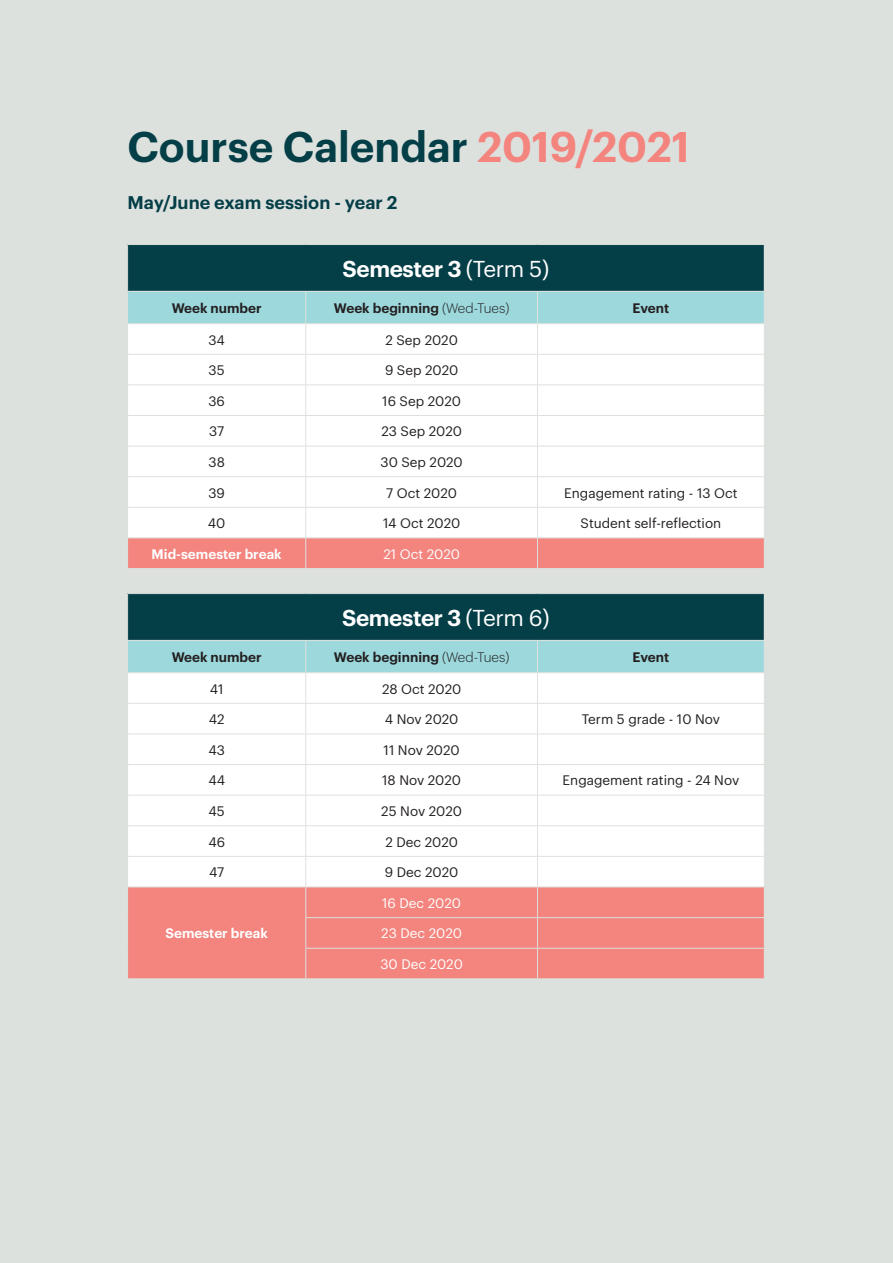
<style>
.page{position:relative;width:893px;height:1263px;background:#dde1de}
.page>*{position:absolute;margin:0;border:0;box-sizing:border-box;transform-origin:0 0}
._15pt_question_title{font:600 42px "Graphik";color:#043e47}
._12pt_body_text{font:600 22.5px "Graphik";letter-spacing:-.02em;color:#fff}
._12pt_body_text-2{font:600 18px "Graphik";color:#043e47}
._12pt_body_text-3{font:13.5px "Graphik";color:#231f20}
._12pt_body_text-4{font:600 13.5px "Graphik";color:#231f20}
._12pt_body_text-5{font:13.5px "Graphik";color:#fff}
._12pt_body_text-6{font:600 13.5px "Graphik";color:#fff}
.s1{color:#f3847e}
.s2{font-weight:400}
.s3{font-weight:300}
</style>
<div class="page">
<div style="left:128px;top:245px;width:636px;height:46px;background:#043e47"></div>
<div style="left:128px;top:292px;width:636px;height:31px;background:#9cd8dc"></div>
<div style="left:128px;top:324px;width:636px;height:183px;background:#fff"></div>
<hr style="left:305px;top:292px;width:1px;height:31px;background:#dde1de">
<hr style="left:537px;top:292px;width:1px;height:31px;background:#dde1de">
<hr style="left:305px;top:324px;width:1px;height:30px;background:#dde1de">
<hr style="left:537px;top:324px;width:1px;height:30px;background:#dde1de">
<hr style="left:127px;top:354px;width:179px;height:1px;background:#dde1de">
<hr style="left:306px;top:354px;width:231px;height:1px;background:#dde1de">
<svg style="left:305px;top:355px;width:1px;height:29px"></svg>
<hr style="left:537px;top:354px;width:228px;height:1px;background:#dde1de">
<svg style="left:537px;top:355px;width:1px;height:29px"></svg>
<hr style="left:127px;top:384px;width:179px;height:1px;background:#dde1de">
<hr style="left:306px;top:384px;width:231px;height:1px;background:#dde1de">
<hr style="left:305px;top:385px;width:1px;height:30px;background:#dde1de">
<hr style="left:537px;top:384px;width:228px;height:1px;background:#dde1de">
<hr style="left:537px;top:385px;width:1px;height:30px;background:#dde1de">
<hr style="left:127px;top:415px;width:179px;height:1px;background:#dde1de">
<hr style="left:306px;top:415px;width:231px;height:1px;background:#dde1de">
<hr style="left:305px;top:416px;width:1px;height:30px;background:#dde1de">
<hr style="left:537px;top:415px;width:228px;height:1px;background:#dde1de">
<hr style="left:537px;top:416px;width:1px;height:30px;background:#dde1de">
<hr style="left:127px;top:446px;width:179px;height:1px;background:#dde1de">
<hr style="left:306px;top:446px;width:231px;height:1px;background:#dde1de">
<hr style="left:305px;top:446px;width:1px;height:30px;background:#dde1de">
<hr style="left:537px;top:446px;width:228px;height:1px;background:#dde1de">
<hr style="left:537px;top:446px;width:1px;height:30px;background:#dde1de">
<hr style="left:127px;top:476px;width:179px;height:1px;background:#dde1de">
<hr style="left:306px;top:476px;width:231px;height:1px;background:#dde1de">
<hr style="left:305px;top:477px;width:1px;height:30px;background:#dde1de">
<hr style="left:537px;top:476px;width:228px;height:1px;background:#dde1de">
<hr style="left:537px;top:477px;width:1px;height:30px;background:#dde1de">
<svg style="left:128px;top:508px;width:636px;height:60px;background:#f8c1be"></svg>
<hr style="left:127px;top:537px;width:179px;height:1px;background:#dde1de">
<hr style="left:306px;top:537px;width:231px;height:1px;background:#dde1de">
<hr style="left:305px;top:538px;width:1px;height:30px;background:#dde1de">
<hr style="left:537px;top:537px;width:228px;height:1px;background:#dde1de">
<hr style="left:537px;top:538px;width:1px;height:30px;background:#dde1de">
<div style="left:128px;top:594px;width:636px;height:46px;background:#043e47"></div>
<div style="left:128px;top:641px;width:636px;height:31px;background:#9cd8dc"></div>
<div style="left:128px;top:673px;width:636px;height:213px;background:#fff"></div>
<div style="left:128px;top:887px;width:636px;height:91px;background:#f3847e"></div>
<hr style="left:305px;top:641px;width:1px;height:31px;background:#dde1de">
<hr style="left:537px;top:641px;width:1px;height:31px;background:#dde1de">
<hr style="left:305px;top:673px;width:1px;height:30px;background:#dde1de">
<hr style="left:537px;top:673px;width:1px;height:30px;background:#dde1de">
<hr style="left:127px;top:703px;width:179px;height:1px;background:#dde1de">
<hr style="left:306px;top:703px;width:231px;height:1px;background:#dde1de">
<svg style="left:305px;top:704px;width:1px;height:29px"></svg>
<hr style="left:537px;top:703px;width:228px;height:1px;background:#dde1de">
<svg style="left:537px;top:704px;width:1px;height:29px"></svg>
<hr style="left:127px;top:733px;width:179px;height:1px;background:#dde1de">
<hr style="left:306px;top:733px;width:231px;height:1px;background:#dde1de">
<hr style="left:305px;top:734px;width:1px;height:30px;background:#dde1de">
<hr style="left:537px;top:733px;width:228px;height:1px;background:#dde1de">
<hr style="left:537px;top:734px;width:1px;height:30px;background:#dde1de">
<hr style="left:127px;top:764px;width:179px;height:1px;background:#dde1de">
<hr style="left:306px;top:764px;width:231px;height:1px;background:#dde1de">
<hr style="left:305px;top:765px;width:1px;height:30px;background:#dde1de">
<hr style="left:537px;top:764px;width:228px;height:1px;background:#dde1de">
<hr style="left:537px;top:765px;width:1px;height:30px;background:#dde1de">
<hr style="left:127px;top:795px;width:179px;height:1px;background:#dde1de">
<hr style="left:306px;top:795px;width:231px;height:1px;background:#dde1de">
<hr style="left:305px;top:795px;width:1px;height:30px;background:#dde1de">
<hr style="left:537px;top:795px;width:228px;height:1px;background:#dde1de">
<hr style="left:537px;top:795px;width:1px;height:30px;background:#dde1de">
<hr style="left:127px;top:825px;width:179px;height:1px;background:#dde1de">
<hr style="left:306px;top:825px;width:231px;height:1px;background:#dde1de">
<hr style="left:305px;top:826px;width:1px;height:30px;background:#dde1de">
<hr style="left:537px;top:825px;width:228px;height:1px;background:#dde1de">
<hr style="left:537px;top:826px;width:1px;height:30px;background:#dde1de">
<hr style="left:127px;top:856px;width:179px;height:1px;background:#dde1de">
<hr style="left:306px;top:856px;width:231px;height:1px;background:#dde1de">
<svg style="left:305px;top:857px;width:1px;height:29px"></svg>
<hr style="left:537px;top:856px;width:228px;height:1px;background:#dde1de">
<svg style="left:537px;top:857px;width:1px;height:29px"></svg>
<hr style="left:305px;top:887px;width:1px;height:30px;background:#dde1de">
<hr style="left:537px;top:887px;width:1px;height:30px;background:#dde1de">
<hr style="left:305px;top:917px;width:232px;height:1px;background:#dde1de">
<hr style="left:305px;top:918px;width:1px;height:30px;background:#dde1de">
<hr style="left:537px;top:917px;width:228px;height:1px;background:#dde1de">
<hr style="left:537px;top:918px;width:1px;height:30px;background:#dde1de">
<hr style="left:305px;top:948px;width:232px;height:1px;background:#dde1de">
<svg style="left:305px;top:949px;width:1px;height:29px"></svg>
<hr style="left:537px;top:948px;width:228px;height:1px;background:#dde1de">
<svg style="left:537px;top:949px;width:1px;height:29px"></svg>
<p class="_15pt_question_title" style="left:128px;top:115px;width:564px">Course Calendar <span class="s1">2019/2021</span></p>
<p class="_12pt_body_text-2" style="left:128px;top:189px;width:271px">May/June exam session - year 2</p>
<p class="_12pt_body_text" style="left:343px;top:252px;width:208px">Semester 3 <span class="s2">(Term 5)</span></p>
<p class="_12pt_body_text-4" style="left:172px;top:298px;width:91px">Week number</p>
<p class="_12pt_body_text-4" style="left:334px;top:298px;width:177px">Week beginning <span class="s3">(Wed-Tues)</span></p>
<p class="_12pt_body_text-4" style="left:633px;top:298px;width:38px">Event</p>
<p class="_12pt_body_text-3" style="left:208px;top:329px;width:18px">34</p>
<p class="_12pt_body_text-3" style="left:385px;top:329px;width:74px">2 Sep 2020</p>
<p class="_12pt_body_text-3" style="left:209px;top:360px;width:18px">35</p>
<p class="_12pt_body_text-3" style="left:385px;top:360px;width:75px">9 Sep 2020</p>
<p class="_12pt_body_text-3" style="left:208px;top:391px;width:18px">36</p>
<p class="_12pt_body_text-3" style="left:382px;top:391px;width:80px">16 Sep 2020</p>
<p class="_12pt_body_text-3" style="left:209px;top:421px;width:16px">37</p>
<p class="_12pt_body_text-3" style="left:381px;top:421px;width:82px">23 Sep 2020</p>
<p class="_12pt_body_text-3" style="left:208px;top:452px;width:18px">38</p>
<p class="_12pt_body_text-3" style="left:380px;top:452px;width:84px">30 Sep 2020</p>
<p class="_12pt_body_text-3" style="left:208px;top:482px;width:18px">39</p>
<p class="_12pt_body_text-3" style="left:386px;top:482px;width:72px">7 Oct 2020</p>
<p class="_12pt_body_text-3" style="left:564px;top:482px;width:175px">Engagement rating - 13 Oct</p>
<p class="_12pt_body_text-3" style="left:208px;top:513px;width:19px">40</p>
<p class="_12pt_body_text-3" style="left:383px;top:513px;width:79px">14 Oct 2020</p>
<p class="_12pt_body_text-3" style="left:581px;top:513px;width:142px">Student self-reflection</p>
<p class="_12pt_body_text-6" style="left:152px;top:543px;width:132px">Mid-semester break</p>
<p class="_12pt_body_text-5" style="left:383px;top:544px;width:78px">21 Oct 2020</p>
<p class="_12pt_body_text" style="left:342px;top:601px;width:209px">Semester 3 <span class="s2">(Term 6)</span></p>
<p class="_12pt_body_text-4" style="left:172px;top:647px;width:91px">Week number</p>
<p class="_12pt_body_text-4" style="left:334px;top:647px;width:177px">Week beginning <span class="s3">(Wed-Tues)</span></p>
<p class="_12pt_body_text-4" style="left:633px;top:647px;width:38px">Event</p>
<p class="_12pt_body_text-3" style="left:210px;top:678px;width:15px">41</p>
<p class="_12pt_body_text-3" style="left:382px;top:678px;width:81px">28 Oct 2020</p>
<p class="_12pt_body_text-3" style="left:209px;top:709px;width:17px">42</p>
<p class="_12pt_body_text-3" style="left:385px;top:709px;width:75px">4 Nov 2020</p>
<p class="_12pt_body_text-3" style="left:582px;top:709px;width:140px">Term 5 grade - 10 Nov</p>
<p class="_12pt_body_text-3" style="left:208px;top:740px;width:18px">43</p>
<p class="_12pt_body_text-3" style="left:384px;top:740px;width:78px">11 Nov 2020</p>
<p class="_12pt_body_text-3" style="left:208px;top:770px;width:18px">44</p>
<p class="_12pt_body_text-3" style="left:382px;top:770px;width:80px">18 Nov 2020</p>
<p class="_12pt_body_text-3" style="left:563px;top:770px;width:178px">Engagement rating - 24 Nov</p>
<p class="_12pt_body_text-3" style="left:209px;top:801px;width:18px">45</p>
<p class="_12pt_body_text-3" style="left:381px;top:801px;width:82px">25 Nov 2020</p>
<p class="_12pt_body_text-3" style="left:208px;top:831px;width:18px">46</p>
<p class="_12pt_body_text-3" style="left:385px;top:831px;width:74px">2 Dec 2020</p>
<p class="_12pt_body_text-3" style="left:209px;top:862px;width:17px">47</p>
<p class="_12pt_body_text-3" style="left:385px;top:862px;width:75px">9 Dec 2020</p>
<p class="_12pt_body_text-6" style="left:165px;top:923px;width:104px">Semester break</p>
<p class="_12pt_body_text-5" style="left:382px;top:893px;width:80px">16 Dec 2020</p>
<p class="_12pt_body_text-5" style="left:381px;top:923px;width:82px">23 Dec 2020</p>
<p class="_12pt_body_text-5" style="left:380px;top:954px;width:84px">30 Dec 2020</p>
</div>
